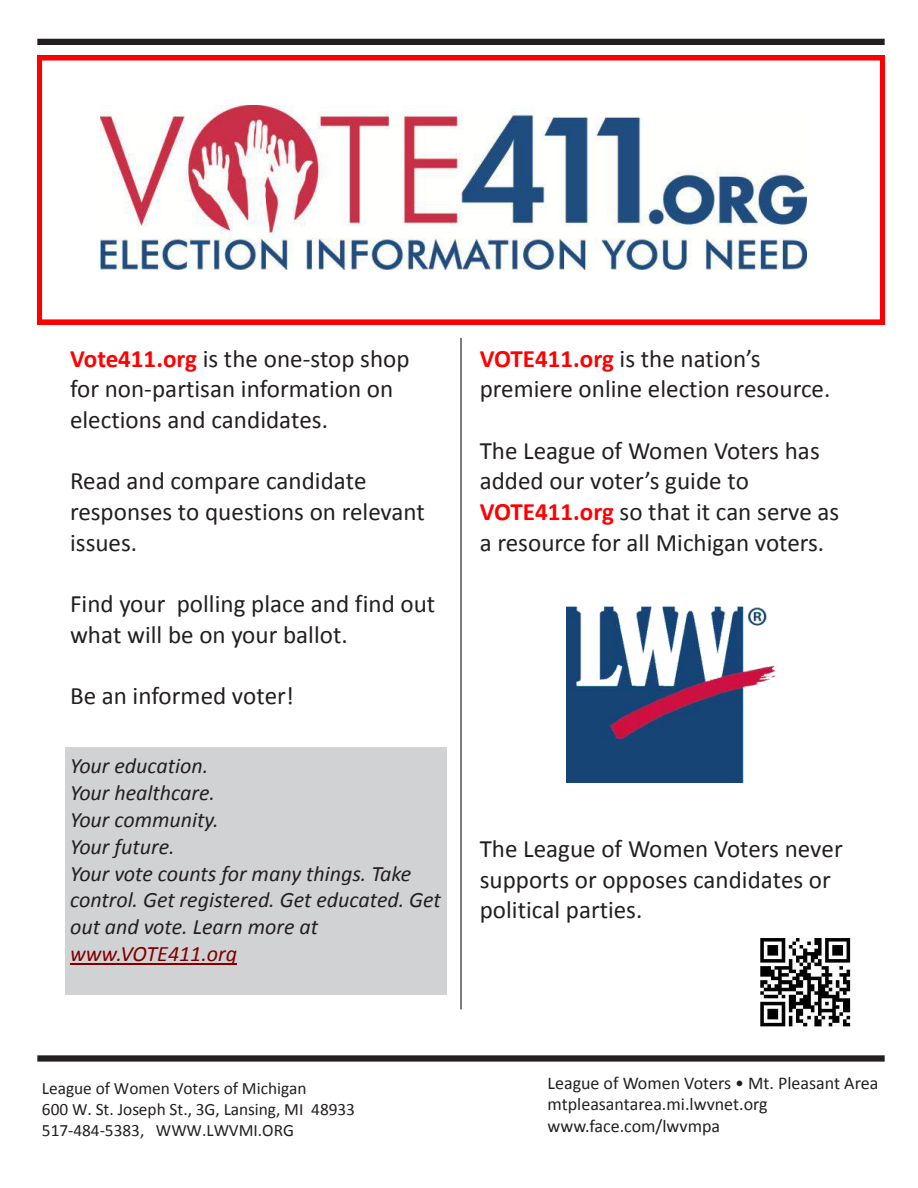
<style>
.page{position:relative;width:918px;height:1188px;background:#fff}
.page>*{position:absolute;margin:0;border:0;box-sizing:border-box;transform-origin:0 0}
.t1{font:25.05px/30.6px "Calibri";color:#231f20}
.t2{font:italic 22.05px/26.8px "Calibri";color:#231f20}
.t3{font:italic 22.05px "Calibri";color:#800000}
.t4{font:18px/21.6px "Calibri";color:#231f20}
.t5{font:17.25px/21.1px "Calibri";color:#231f20}
.s1{font-weight:700;color:#f00}
</style>
<div class="page">
<div style="left:37px;top:39px;width:848px;height:6px;background:#231f20"></div>
<div style="left:37px;top:1055px;width:848px;height:7px;background:#231f20"></div>
<img style="left:567px;top:607px;width:209px;height:175px">
<div style="left:66px;top:748px;width:381px;height:247px;background:#d1d2d4"></div>
<hr style="left:70px;top:963px;width:167px;height:2px;background:#800000">
<hr style="left:460px;top:338px;width:2px;height:671px;background:#231f20">
<svg style="left:37px;top:56px;width:848px;height:268px"></svg>
<img style="left:101px;top:105px;width:706px;height:165px">
<img style="left:760px;top:938px;width:91px;height:89px">
<p class="t1" style="left:70px;top:343px;width:341px"><span class="s1">Vote411.org</span> is the one-stop shop for non-partisan information on elections and candidates.</p>
<p class="t1" style="left:70px;top:466px;width:356px">Read and compare candidate responses to questions on relevant issues.</p>
<p class="t1" style="left:70px;top:588px;width:367px">Find your polling place and find out what will be on your ballot.</p>
<p class="t1" style="left:70px;top:680px;width:225px">Be an informed voter!</p>
<p class="t2" style="left:70px;top:752px;width:372px">Your education.<br>Your healthcare.<br>Your community.<br>Your future.<br>Your vote counts for many things. Take control. Get registered. Get educated. Get out and vote. Learn more at</p>
<p class="t3" style="left:70px;top:939px;width:168px">www.VOTE411.org</p>
<p class="t1" style="left:480px;top:343px;width:352px"><span class="s1">VOTE411.org</span> is the nation’s premiere online election resource.</p>
<p class="t1" style="left:480px;top:435px;width:361px">The League of Women Voters has added our voter’s guide to<br><span class="s1">VOTE411.org</span> so that it can serve as a resource for all Michigan voters.</p>
<p class="t1" style="left:480px;top:834px;width:365px">The League of Women Voters never supports or opposes candidates or political parties.</p>
<p class="t5" style="left:42px;top:1077px;width:315px">League of Women Voters of Michigan<br>600 W. St. Joseph St., 3G, Lansing, MI 48933<br>517-484-5383, WWW.LWVMI.ORG</p>
<p class="t4" style="left:548px;top:1072px;width:332px">League of Women Voters • Mt. Pleasant Area mtpleasantarea.mi.lwvnet.org www.face.com/lwvmpa</p>
</div>
